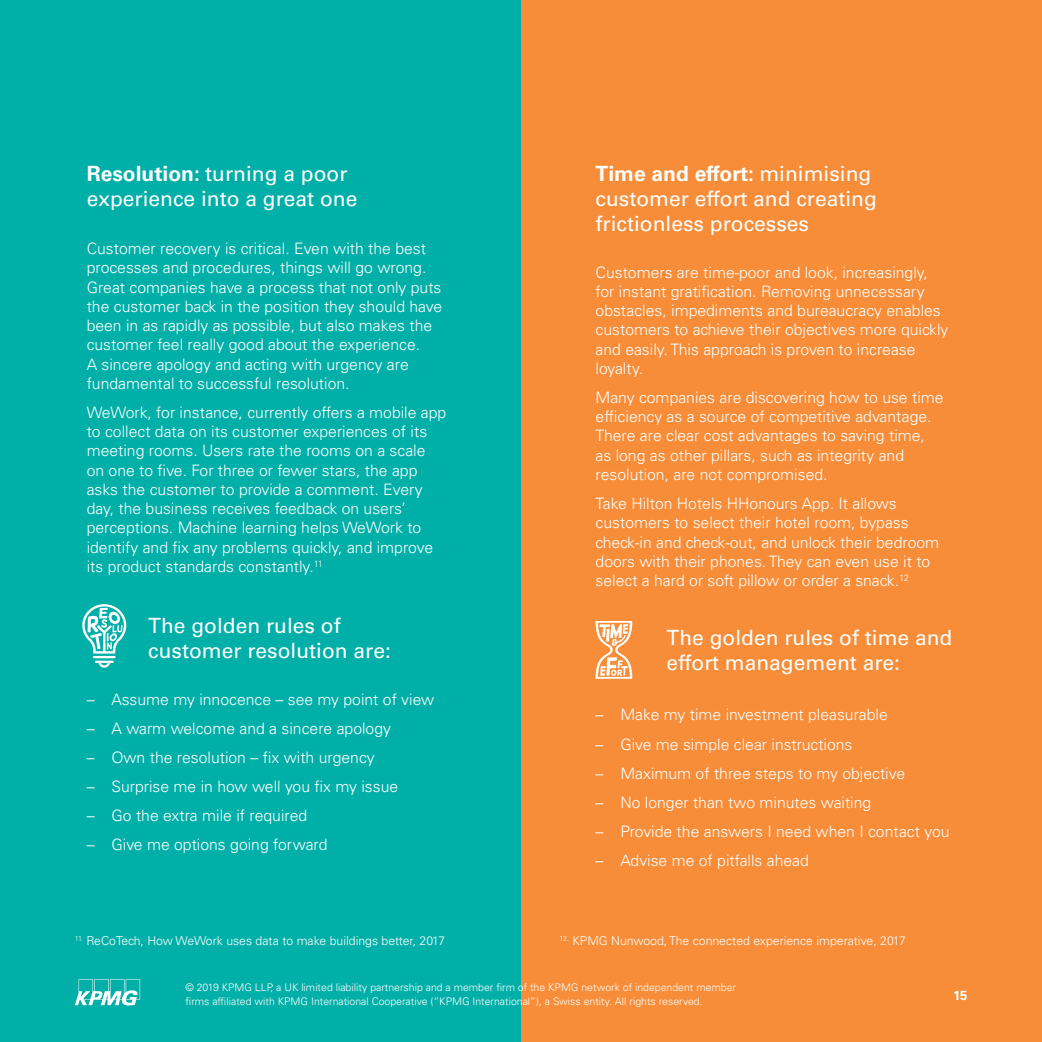
<style>
.page{position:relative;width:1042px;height:1042px;background:#fff}
.page>*{position:absolute;margin:0;border:0;box-sizing:border-box;transform-origin:0 0}
.t1{font:21px/25.2px "Univers LT Std";color:#fff}
.t2{font:300 15.75px/19.2px "Univers LT Std";color:#fff}
.t3{font:700 13.12px "Univers LT Std";color:#fff}
.t4{font:300 12.25px "Univers LT Std";color:#fff}
.t5{font:300 10.5px/14px "Univers LT Std";color:#fff}
.s1{font-weight:700}
</style>
<div class="page">
<div style="left:0;top:0;width:521px;height:1042px;background:#00afa8"></div>
<div style="left:521px;top:0;width:521px;height:1042px;background:#f78d39"></div>
<hr style="left:93px;top:656px;width:23px;height:2px;background:#fff">
<svg style="left:95px;top:660px;width:19px;height:8px"></svg>
<svg style="left:82px;top:604px;width:44px;height:49px"></svg>
<svg style="left:595px;top:621px;width:37px;height:58px"></svg>
<svg style="left:75px;top:979px;width:65px;height:26px"></svg>
<h1 class="t1" style="left:87px;top:161px;width:272px"><span class="s1">Resolution:</span> turning a poor experience into a great one</h1>
<p class="t2" style="left:87px;top:239px;width:357px">Customer recovery is critical. Even with the best processes and procedures, things will go wrong.<br>Great companies have a process that not only puts the customer back in the position they should have been in as rapidly as possible, but also makes the customer feel really good about the experience.<br>A sincere apology and acting with urgency are fundamental to successful resolution.</p>
<p class="t2" style="left:87px;top:403px;width:361px">WeWork, for instance, currently offers a mobile app to collect data on its customer experiences of its meeting rooms. Users rate the rooms on a scale on one to five. For three or fewer stars, the app asks the customer to provide a comment. Every day, the business receives feedback on users’ perceptions. Machine learning helps WeWork to identify and fix any problems quickly, and improve its product standards constantly.<sup>11</sup></p>
<h1 class="t1" style="left:148px;top:613px;width:244px">The golden rules of customer resolution are:</h1>
<p class="t2" style="left:87px;top:689px;width:349px">– Assume my innocence – see my point of view</p>
<p class="t2" style="left:87px;top:718px;width:306px">– A warm welcome and a sincere apology</p>
<p class="t2" style="left:87px;top:748px;width:290px">– Own the resolution – fix with urgency</p>
<p class="t2" style="left:87px;top:777px;width:313px">– Surprise me in how well you fix my issue</p>
<p class="t2" style="left:87px;top:806px;width:222px">– Go the extra mile if required</p>
<p class="t2" style="left:87px;top:835px;width:242px">– Give me options going forward</p>
<h1 class="t1" style="left:595px;top:161px;width:283px"><span class="s1">Time and effort:</span> minimising customer effort and creating frictionless processes</h1>
<p class="t2" style="left:595px;top:262px;width:354px">Customers are time-poor and look, increasingly, for instant gratification. Removing unnecessary obstacles, impediments and bureaucracy enables customers to achieve their objectives more quickly and easily. This approach is proven to increase loyalty.</p>
<p class="t2" style="left:595px;top:388px;width:349px">Many companies are discovering how to use time efficiency as a source of competitive advantage.<br>There are clear cost advantages to saving time, as long as other pillars, such as integrity and resolution, are not compromised.</p>
<p class="t2" style="left:595px;top:494px;width:345px">Take Hilton Hotels HHonours App. It allows customers to select their hotel room, bypass check-in and check-out, and unlock their bedroom doors with their phones. They can even use it to select a hard or soft pillow or order a snack.<sup>12</sup></p>
<h1 class="t1" style="left:666px;top:625px;width:287px">The golden rules of time and effort management are:</h1>
<p class="t2" style="left:595px;top:705px;width:294px">– Make my time investment pleasurable</p>
<p class="t2" style="left:595px;top:734px;width:258px">– Give me simple clear instructions</p>
<p class="t2" style="left:595px;top:763px;width:311px">– Maximum of three steps to my objective</p>
<p class="t2" style="left:595px;top:792px;width:277px">– No longer than two minutes waiting</p>
<p class="t2" style="left:595px;top:822px;width:355px">– Provide the answers I need when I contact you</p>
<p class="t2" style="left:595px;top:851px;width:215px">– Advise me of pitfalls ahead</p>
<p class="t4" style="left:559px;top:933px;width:348px"><sup>12.</sup> KPMG Nunwood, The connected experience imperative, 2017</p>
<p class="t5" style="left:185px;top:981px;width:552px">© 2019 KPMG LLP, a UK limited liability partnership and a member firm of the KPMG network of independent member firms affiliated with KPMG International Cooperative (“KPMG International”), a Swiss entity. All rights reserved.</p>
<p class="t3" style="left:953px;top:988px;width:16px">15</p>
<p class="t4" style="left:75px;top:933px;width:372px"><sup>11.</sup> ReCoTech, How WeWork uses data to make buildings better, 2017</p>
</div>
